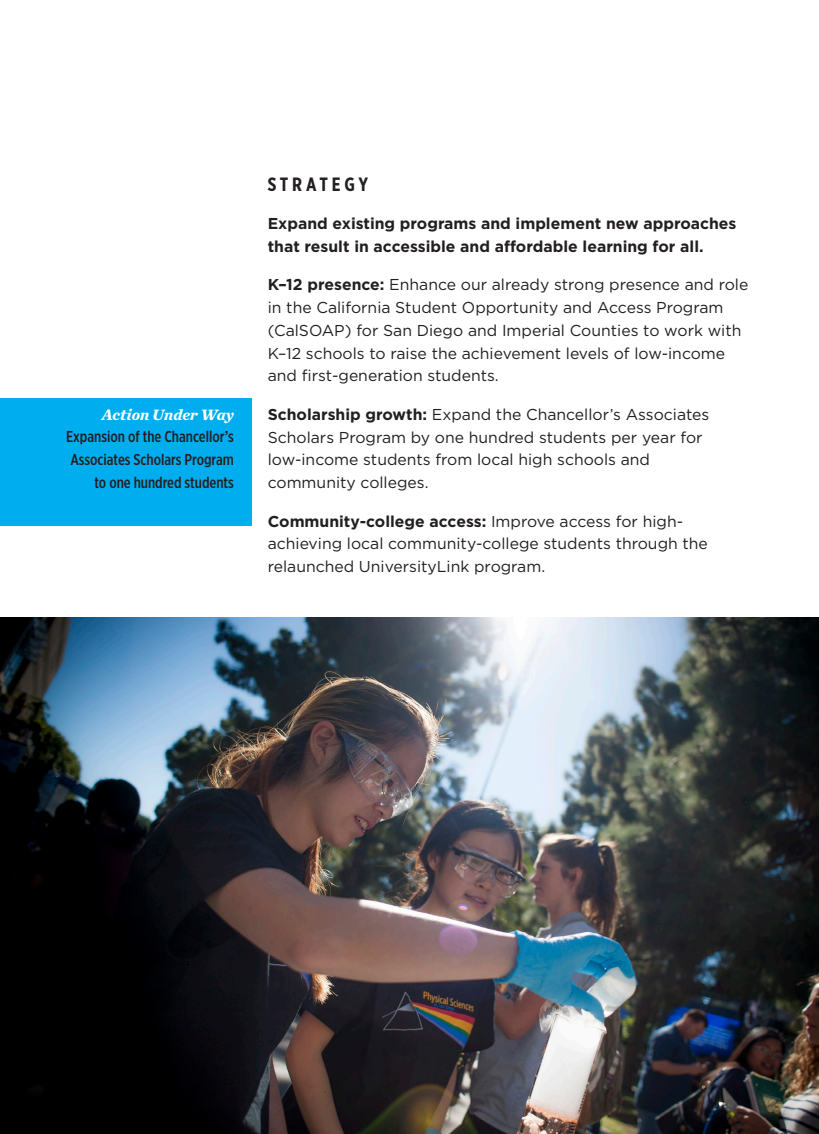
<style>
.page{position:relative;width:819px;height:1134px;background:#fff}
.page>*{position:absolute;margin:0;border:0;box-sizing:border-box;transform-origin:0 0}
.t1{font:700 19.25px "Gotham X Narrow";letter-spacing:.195em;color:#231f20}
.t2{font:15.75px/22.8px "Gotham";color:#231f20}
.t3{font:700 15.75px/22.8px "Gotham";color:#231f20}
.t4{font:500 15.75px/22.8px "Gotham X Narrow";color:#231f20;text-align:right}
.s1{font-family:"Chronicle Text G2";font-weight:700;font-style:italic;color:#fff}
.s2{font-weight:700}
</style>
<div class="page">
<img style="left:0;top:617px;width:819px;height:517px">
<div style="left:0;top:398px;width:252px;height:127px;background:#00aeef"></div>
<p class="t4" style="left:66px;top:402px;width:169px"><span class="s1">Action Under Way<br></span>Expansion of the Chancellor’s<br>Associates Scholars Program to one hundred students</p>
<p class="t1" style="left:268px;top:172px;width:102px">STRATEGY</p>
<p class="t3" style="left:268px;top:212px;width:470px">Expand existing programs and implement new approaches that result in accessible and affordable learning for all.</p>
<p class="t2" style="left:268px;top:273px;width:482px"><span class="s2">K–12 presence:</span> Enhance our already strong presence and role in the California Student Opportunity and Access Program (CalSOAP) for San Diego and Imperial Counties to work with K–12 schools to raise the achievement levels of low-income and first-generation students.</p>
<p class="t2" style="left:268px;top:403px;width:443px"><span class="s2">Scholarship growth:</span> Expand the Chancellor’s Associates Scholars Program by one hundred students per year for low-income students from local high schools and community colleges.</p>
<p class="t2" style="left:268px;top:509px;width:442px"><span class="s2">Community-college access:</span> Improve access for high&shy;achieving local community-college students through the relaunched UniversityLink program.</p>
</div>
